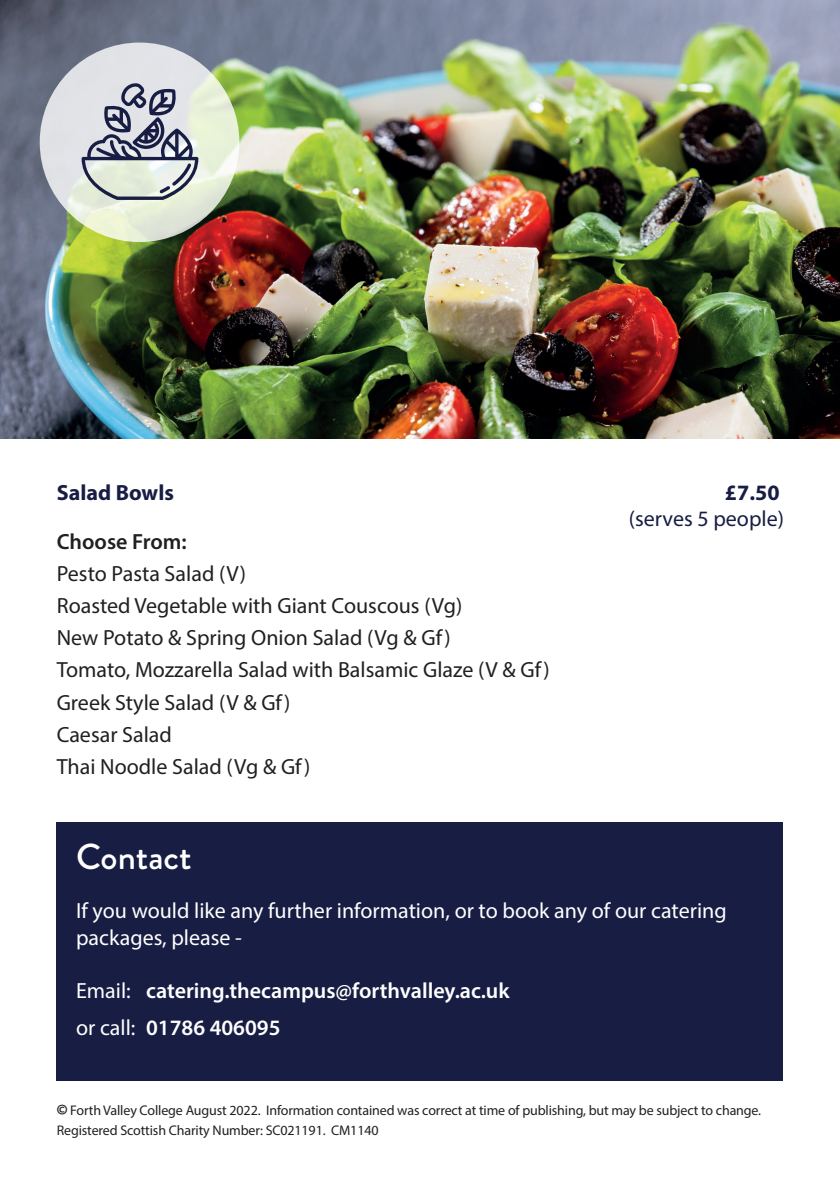
<style>
.page{position:relative;width:840px;height:1191px;background:#fff}
.page>*{position:absolute;margin:0;border:0;box-sizing:border-box;transform-origin:0 0}
.t1{font:500 36px "Brandon Grotesque";color:#fff}
.t2{font:22px/32px "Myriad Pro";color:#231f20}
.t3{font:22px/26.4px "Myriad Pro";color:#fff}
.t4{font:600 22px/37.8px "Myriad Pro";color:#fff}
.t5{font:700 22px "Myriad Pro";color:#181d43}
.t6{font:22px "Myriad Pro";color:#181d43}
.t7{font:600 22px "Myriad Pro";color:#231f20}
.t8{font:14px/20px "Myriad Pro";letter-spacing:-.01em;color:#231f20}
.s1{font-weight:400}
.s2{font-weight:900;font-size:16px}
</style>
<div class="page">
<div style="left:57px;top:822px;width:725px;height:259px;background:#181d43"></div>
<img style="left:0;top:0;width:839px;height:438px">
<svg style="left:40px;top:43px;width:199px;height:199px;fill:#e2e4e5"></svg>
<svg style="left:82px;top:82px;width:116px;height:118px"></svg>
<p class="t5" style="left:57px;top:478px;width:119px">Salad Bowls</p>
<p class="t5" style="left:724px;top:478px;width:56px">£7.50</p>
<p class="t7" style="left:57px;top:528px;width:131px">Choose From:</p>
<p class="t2" style="left:57px;top:557px;width:494px">Pesto Pasta Salad (V)<br>Roasted Vegetable with Giant Couscous (Vg)<br>New Potato &amp; Spring Onion Salad (Vg &amp; Gf)<br>Tomato, Mozzarella Salad with Balsamic Glaze (V &amp; Gf)<br>Greek Style Salad (V &amp; Gf)<br>Caesar Salad<br>Thai Noodle Salad (Vg &amp; Gf)</p>
<p class="t6" style="left:628px;top:505px;width:157px">(serves 5 people)</p>
<h1 class="t1" style="left:76px;top:832px;width:117px">Contact</h1>
<p class="t3" style="left:76px;top:897px;width:651px">If you would like any further information, or to book any of our catering packages, please -</p>
<p class="t4" style="left:76px;top:970px;width:435px"><span class="s1">Email:</span> catering.thecampus@forthvalley.ac.uk <span class="s1">or call:</span> 01786 406095</p>
<p class="t8" style="left:57px;top:1099px;width:705px"><span class="s2">©</span> Forth Valley College August 2022. Information contained was correct at time of publishing, but may be subject to change.<br>Registered Scottish Charity Number: SC021191. CM1140</p>
</div>
